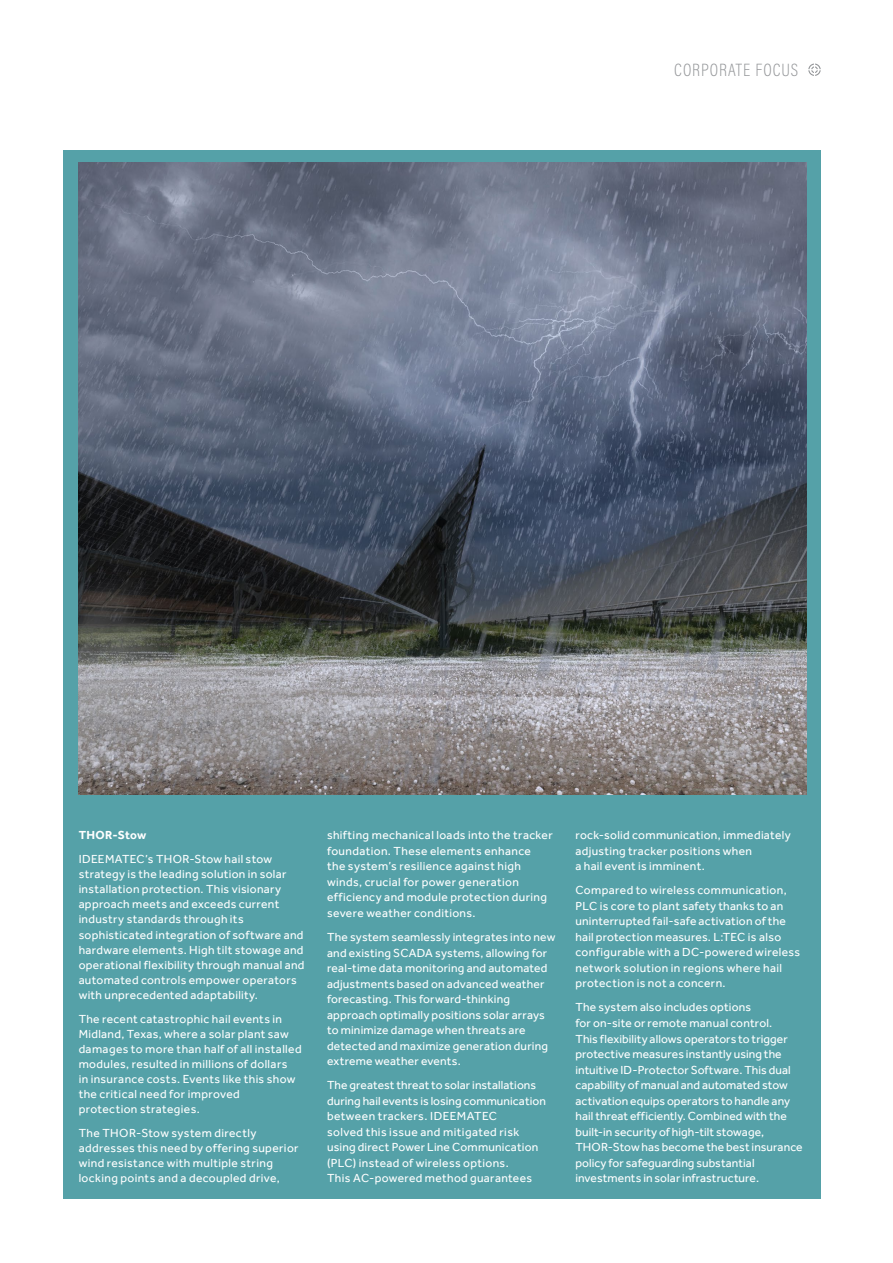
<style>
.page{position:relative;width:893px;height:1263px;background:#fff}
.page>*{position:absolute;margin:0;border:0;box-sizing:border-box;transform-origin:0 0}
.t1{font:200 18px "Acumin Pro Cond";letter-spacing:.055em;color:#939598}
.t2{font:12px/15.5px "Effra";letter-spacing:.02em;color:#fff}
.t3{font:700 12px "Effra";letter-spacing:.015em;color:#fff}
</style>
<div class="page">
<div style="left:64px;top:150px;width:757px;height:1048px;background:#55a1a8"></div>
<div style="left:64px;top:816px;width:757px;height:383px;background:#55a1a8"></div>
<img style="left:79px;top:163px;width:728px;height:631px">
<svg style="left:808px;top:64px;width:13px;height:12px"></svg>
<h1 class="t1" style="left:674px;top:58px;width:125px">CORPORATE FOCUS</h1>
<p class="t3" style="left:79px;top:828px;width:69px">THOR-Stow</p>
<p class="t2" style="left:79px;top:851px;width:227px">IDEEMATEC’s THOR-Stow hail stow strategy is the leading solution in solar installation protection. This visionary approach meets and exceeds current industry standards through its sophisticated integration of software and hardware elements. High tilt stowage and operational flexibility through manual and automated controls empower operators with unprecedented adaptability.</p>
<p class="t2" style="left:79px;top:1011px;width:225px">The recent catastrophic hail events in Midland, Texas, where a solar plant saw damages to more than half of all installed modules, resulted in millions of dollars<br>in insurance costs. Events like this show the critical need for improved<br>protection strategies.</p>
<p class="t2" style="left:79px;top:1125px;width:221px">The THOR-Stow system directly addresses this need by offering superior wind resistance with multiple string locking points and a decoupled drive,</p>
<p class="t2" style="left:327px;top:827px;width:227px">shifting mechanical loads into the tracker foundation. These elements enhance<br>the system’s resilience against high winds, crucial for power generation efficiency and module protection during severe weather conditions.</p>
<p class="t2" style="left:327px;top:929px;width:230px">The system seamlessly integrates into new and existing SCADA systems, allowing for real-time data monitoring and automated adjustments based on advanced weather forecasting. This forward-thinking approach optimally positions solar arrays to minimize damage when threats are detected and maximize generation during extreme weather events.</p>
<p class="t2" style="left:327px;top:1077px;width:220px">The greatest threat to solar installations during hail events is losing communication between trackers. IDEEMATEC<br>solved this issue and mitigated risk using direct Power Line Communication (PLC) instead of wireless options.<br>This AC-powered method guarantees</p>
<p class="t2" style="left:575px;top:827px;width:217px">rock-solid communication, immediately adjusting tracker positions when<br>a hail event is imminent.</p>
<p class="t2" style="left:575px;top:882px;width:226px">Compared to wireless communication, PLC is core to plant safety thanks to an uninterrupted fail-safe activation of the hail protection measures. L:TEC is also configurable with a DC-powered wireless network solution in regions where hail protection is not a concern.</p>
<p class="t2" style="left:575px;top:999px;width:229px">The system also includes options<br>for on-site or remote manual control.<br>This flexibility allows operators to trigger protective measures instantly using the intuitive ID-Protector Software. This dual capability of manual and automated stow activation equips operators to handle any hail threat efficiently. Combined with the built-in security of high-tilt stowage, THOR-Stow has become the best insurance policy for safeguarding substantial investments in solar infrastructure.</p>
</div>
